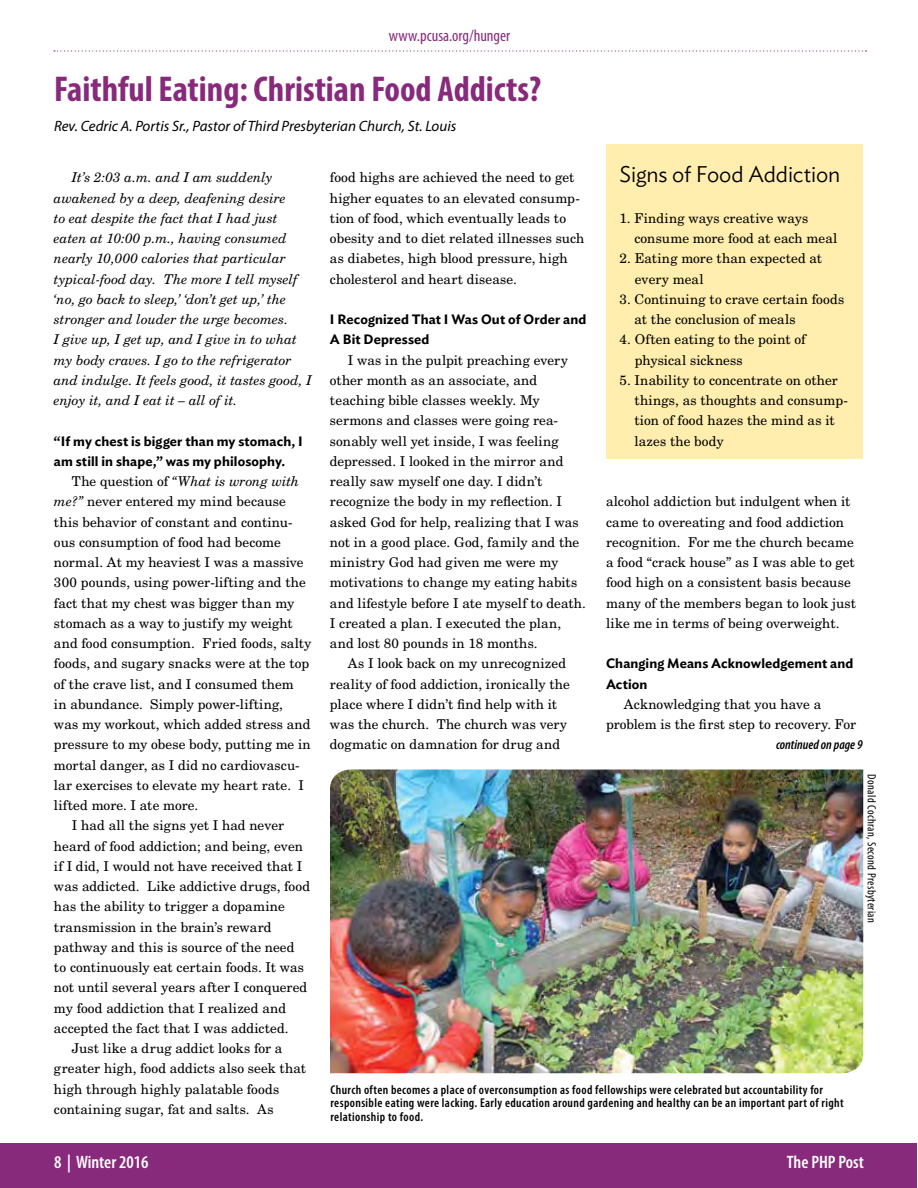
<style>
.page{position:relative;width:918px;height:1188px;background:#fff}
.page>*{position:absolute;margin:0;border:0;box-sizing:border-box;transform-origin:0 0}
.t1{font:700 condensed 36px "Myriad Pro";color:#882a7b}
.t2{font:300 22.5px "Ideal Sans";letter-spacing:-.005em;color:#000}
.t3{font:600 condensed 18px "Myriad Pro";color:#fff}
.t4{font:condensed 16.5px "Myriad Pro";color:#882a7b}
.t5{font:italic 15px "Myriad Pro";color:#000}
.t6{font:13.5px/20.2px "New Century Schlbk LT Std";letter-spacing:.01em;color:#000}
.t7{font:italic 13.5px/20.2px "New Century Schlbk LT Std";letter-spacing:-.005em;color:#000}
.t8{font:600 13.5px/20.2px "Ideal Sans";letter-spacing:.01em;color:#000}
.t9{font:italic 600 condensed 13.5px "Myriad Pro";color:#000}
.t10{font:600 condensed 12.75px/13.5px "Myriad Pro";letter-spacing:.03em;color:#000}
.t11{font:condensed 12px "Myriad Pro";letter-spacing:.03em;color:#000}
.s1{font-style:normal}
.s2{font-style:italic}
</style>
<div class="page">
<svg style="left:54px;top:50px;width:813px;height:2px"></svg>
<div style="left:0;top:1143px;width:917px;height:45px;background:#882a7b"></div>
<img style="left:330px;top:770px;width:533px;height:303px">
<div style="left:606px;top:145px;width:257px;height:314px;background:#ffeead"></div>
<p class="t4" style="left:389px;top:26px;width:123px">www.pcusa.org/hunger</p>
<h1 class="t1" style="left:54px;top:67px;width:489px">Faithful Eating: Christian Food Addicts?</h1>
<p class="t5" style="left:54px;top:117px;width:404px">Rev. Cedric A. Portis Sr., Pastor of Third Presbyterian Church, St. Louis</p>
<p class="t7" style="left:54px;top:167px;width:259px;text-indent:18px">It’s 2:03 a.m. and I am suddenly awakened by a deep, deafening desire<br>to eat despite the fact that I had just eaten at 10:00 p.m., having consumed nearly 10,000 calories that particular typical-food day. The more I tell myself ‘no, go back to sleep,’ ‘don’t get up,’ the stronger and louder the urge becomes.<br>I give up, I get up, and I give in to what my body craves. I go to the refrigerator and indulge. It feels good, it tastes good, I enjoy it, and I eat it – all of it.</p>
<p class="t8" style="left:54px;top:430px;width:250px">“If my chest is bigger than my stomach, I am still in shape,” was my philosophy.</p>
<p class="t7" style="left:72px;top:471px;width:229px"><span class="s1">The question of</span> “What is wrong with</p>
<p class="t6" style="left:54px;top:491px;width:233px"><span class="s2">me?”</span> never entered my mind because</p>
<p class="t6" style="left:54px;top:512px;width:240px">this behavior of constant and continu-</p>
<p class="t6" style="left:54px;top:532px;width:228px">ous consumption of food had become</p>
<p class="t6" style="left:54px;top:552px;width:251px">normal. At my heaviest I was a massive</p>
<p class="t6" style="left:54px;top:572px;width:253px">300 pounds, using power-lifting and the</p>
<p class="t6" style="left:54px;top:593px;width:242px">fact that my chest was bigger than my</p>
<p class="t6" style="left:54px;top:613px;width:240px">stomach as a way to justify my weight</p>
<p class="t6" style="left:54px;top:633px;width:259px">and food consumption. Fried foods, salty</p>
<p class="t6" style="left:54px;top:653px;width:257px">foods, and sugary snacks were at the top</p>
<p class="t6" style="left:54px;top:674px;width:241px">of the crave list, and I consumed them</p>
<p class="t6" style="left:54px;top:694px;width:230px">in abundance. Simply power-lifting,</p>
<p class="t6" style="left:54px;top:714px;width:258px">was my workout, which added stress and</p>
<p class="t6" style="left:54px;top:734px;width:258px">pressure to my obese body, putting me in</p>
<p class="t6" style="left:54px;top:755px;width:247px">mortal danger, as I did no cardiovascu-</p>
<p class="t6" style="left:54px;top:775px;width:252px">lar exercises to elevate my heart rate. I</p>
<p class="t6" style="left:54px;top:795px;width:146px">lifted more. I ate more.</p>
<p class="t6" style="left:72px;top:815px;width:214px">I had all the signs yet I had never</p>
<p class="t6" style="left:54px;top:836px;width:251px">heard of food addiction; and being, even</p>
<p class="t6" style="left:54px;top:856px;width:250px">if I did, I would not have received that I</p>
<p class="t6" style="left:54px;top:876px;width:258px">was addicted. Like addictive drugs, food</p>
<p class="t6" style="left:54px;top:896px;width:232px">has the ability to trigger a dopamine</p>
<p class="t6" style="left:54px;top:917px;width:219px">transmission in the brain’s reward</p>
<p class="t6" style="left:54px;top:937px;width:242px">pathway and this is source of the need</p>
<p class="t6" style="left:54px;top:957px;width:252px">to continuously eat certain foods. It was</p>
<p class="t6" style="left:54px;top:977px;width:255px">not until several years after I conquered</p>
<p class="t6" style="left:54px;top:998px;width:234px">my food addiction that I realized and</p>
<p class="t6" style="left:54px;top:1018px;width:236px">accepted the fact that I was addicted.</p>
<p class="t6" style="left:72px;top:1038px;width:212px">Just like a drug addict looks for a</p>
<p class="t6" style="left:54px;top:1058px;width:254px">greater high, food addicts also seek that</p>
<p class="t6" style="left:54px;top:1079px;width:227px">high through highly palatable foods</p>
<p class="t6" style="left:54px;top:1099px;width:221px">containing sugar, fat and salts. As</p>
<p class="t6" style="left:330px;top:167px;width:256px">food highs are achieved the need to get higher equates to an elevated consump&shy;tion of food, which eventually leads to obesity and to diet related illnesses such as diabetes, high blood pressure, high cholesterol and heart disease.</p>
<p class="t8" style="left:330px;top:308px;width:258px">I Recognized That I Was Out of Order and<br>A Bit Depressed</p>
<p class="t6" style="left:330px;top:350px;width:257px;text-indent:18px">I was in the pulpit preaching every other month as an associate, and teaching bible classes weekly. My sermons and classes were going rea&shy;sonably well yet inside, I was feeling depressed. I looked in the mirror and really saw myself one day. I didn’t recognize the body in my reflection. I asked God for help, realizing that I was not in a good place. God, family and the ministry God had given me were my motivations to change my eating habits and lifestyle before I ate myself to death.<br>I created a plan. I executed the plan, and lost 80 pounds in 18 months.</p>
<p class="t6" style="left:330px;top:653px;width:241px;text-indent:18px">As I look back on my unrecognized reality of food addiction, ironically the place where I didn’t find help with it was the church. The church was very dogmatic on damnation for drug and</p>
<h2 class="t2" style="left:620px;top:157px;width:223px">Signs of Food Addiction</h2>
<p class="t6" style="left:634px;top:208px;width:205px;text-indent:-15px">1. Finding ways creative ways consume more food at each meal</p>
<p class="t6" style="left:635px;top:248px;width:189px;text-indent:-15px">2. Eating more than expected at every meal</p>
<p class="t6" style="left:635px;top:289px;width:211px;text-indent:-15px">3. Continuing to crave certain foods at the conclusion of meals</p>
<p class="t6" style="left:635px;top:329px;width:172px;text-indent:-15px">4. Often eating to the point of physical sickness</p>
<p class="t6" style="left:635px;top:370px;width:215px;text-indent:-15px">5. Inability to concentrate on other things, as thoughts and consump&shy;tion of food hazes the mind as it lazes the body</p>
<p class="t6" style="left:606px;top:491px;width:251px">alcohol addiction but indulgent when it came to overeating and food addiction recognition. For me the church became a food “crack house” as I was able to get food high on a consistent basis because many of the members began to look just like me in terms of being overweight.</p>
<p class="t8" style="left:606px;top:652px;width:249px">Changing Means Acknowledgement and<br>Action</p>
<p class="t6" style="left:606px;top:694px;width:252px;text-indent:18px">Acknowledging that you have a problem is the first step to recovery. For</p>
<p class="t9" style="left:776px;top:736px;width:88px">continued on page 9</p>
<p class="t11" style="left:879px;top:774px;width:150px;rotate:90deg">Donald Cochran, Second Presbyterian</p>
<p class="t10" style="left:331px;top:1082px;width:515px">Church often becomes a place of overconsumption as food fellowships were celebrated but accountability for responsible eating were lacking. Early education around gardening and healthy can be an important part of right relationship to food.</p>
<h3 class="t3" style="left:54px;top:1151px;width:96px">8 | Winter 2016</h3>
<h3 class="t3" style="left:787px;top:1151px;width:79px">The PHP Post</h3>
</div>
